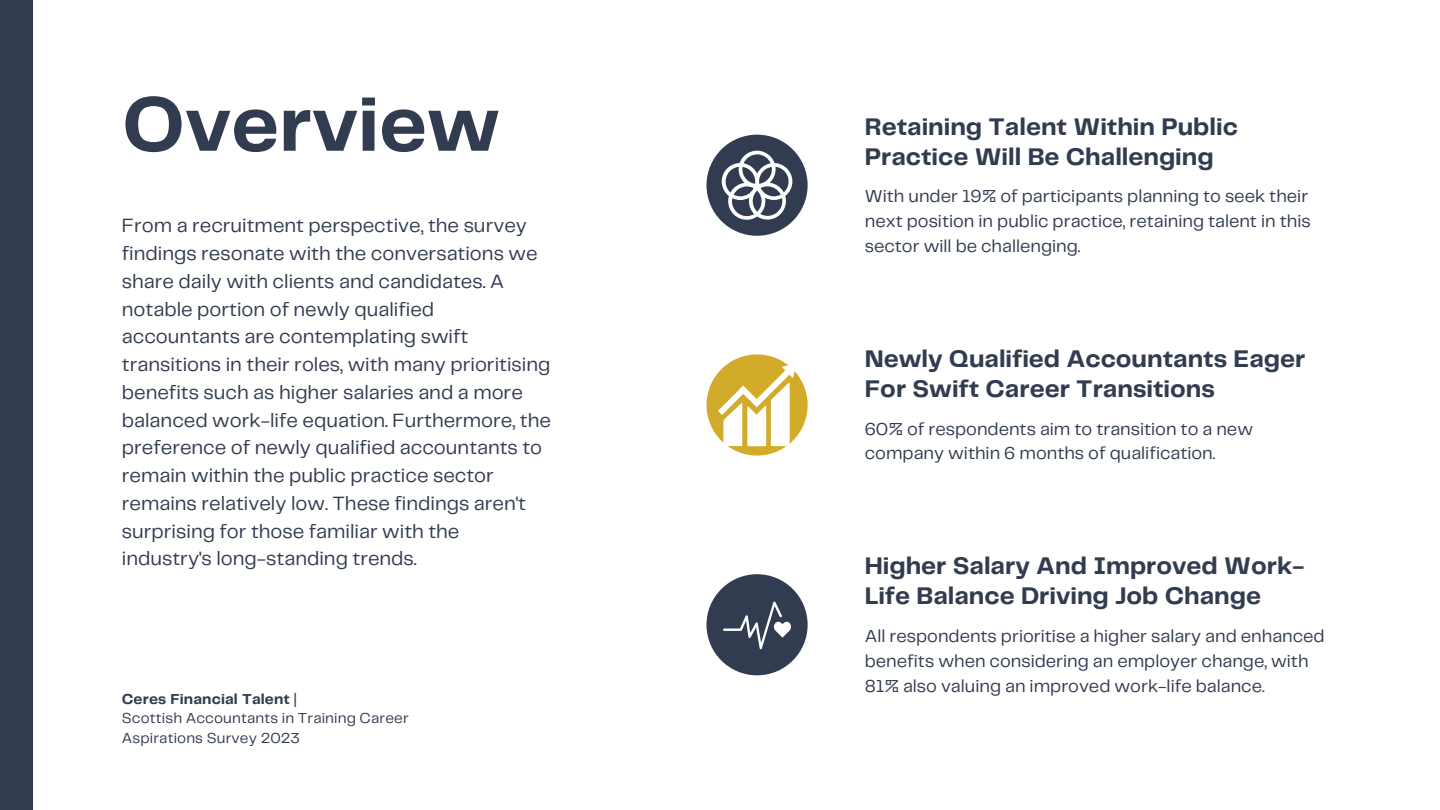
<style>
.page{position:relative;width:1440px;height:810px;background:#fff}
.page>*{position:absolute;margin:0;border:0;box-sizing:border-box;transform-origin:0 0}
.t1{font:700 80px "Telegraf";color:#323c50}
.t2{font:700 25px/30px "Telegraf";color:#323c50}
.t3{font:20px/27.8px "Telegraf";color:#323c50}
.t4{font:18px/24.8px "Telegraf";color:#323c50}
.t5{font:15px/19.5px "Telegraf";letter-spacing:.01em;color:#323c50}
.t6{font:700 15px "Telegraf";letter-spacing:.01em;color:#323c50}
.s1{font-weight:400}
</style>
<div class="page">
<div style="left:0;top:0;width:32px;height:810px;background:#323c50"></div>
<div style="left:706px;top:574px;width:102px;height:101px;background:#323c50;border-radius:50%"></div>
<svg style="left:723px;top:602px;width:68px;height:47px"></svg>
<div style="left:706px;top:354px;width:102px;height:102px;background:#d1ab29;border-radius:50%"></div>
<div style="left:706px;top:135px;width:102px;height:101px;background:#323c50;border-radius:50%"></div>
<svg style="left:722px;top:151px;width:70px;height:69px"></svg>
<svg style="left:718px;top:364px;width:78px;height:82px"></svg>
<p class="t1" style="left:122px;top:90px;width:379px">Overview</p>
<p class="t3" style="left:122px;top:213px;width:431px">From a recruitment perspective, the survey findings resonate with the conversations we share daily with clients and candidates. A notable portion of newly qualified accountants are contemplating swift transitions in their roles, with many prioritising benefits such as higher salaries and a more balanced work-life equation. Furthermore, the preference of newly qualified accountants to remain within the public practice sector remains relatively low. These findings aren't surprising for those familiar with the industry's long-standing trends.</p>
<p class="t6" style="left:122px;top:692px;width:177px">Ceres Financial Talent <span class="s1">|</span></p>
<p class="t5" style="left:122px;top:709px;width:288px">Scottish Accountants in Training Career<br>Aspirations Survey 2023</p>
<p class="t2" style="left:865px;top:113px;width:375px">Retaining Talent Within Public<br>Practice Will Be Challenging</p>
<p class="t4" style="left:865px;top:185px;width:447px">With under 19% of participants planning to seek their next position in public practice, retaining talent in this sector will be challenging.</p>
<p class="t2" style="left:865px;top:345px;width:442px">Newly Qualified Accountants Eager<br>For Swift Career Transitions</p>
<p class="t4" style="left:865px;top:417px;width:390px">60% of respondents aim to transition to a new company within 6 months of qualification.</p>
<p class="t2" style="left:865px;top:552px;width:441px">Higher Salary And Improved Work-<br>Life Balance Driving Job Change</p>
<p class="t4" style="left:865px;top:625px;width:461px">All respondents prioritise a higher salary and enhanced benefits when considering an employer change, with<br>81% also valuing an improved work-life balance.</p>
</div>
